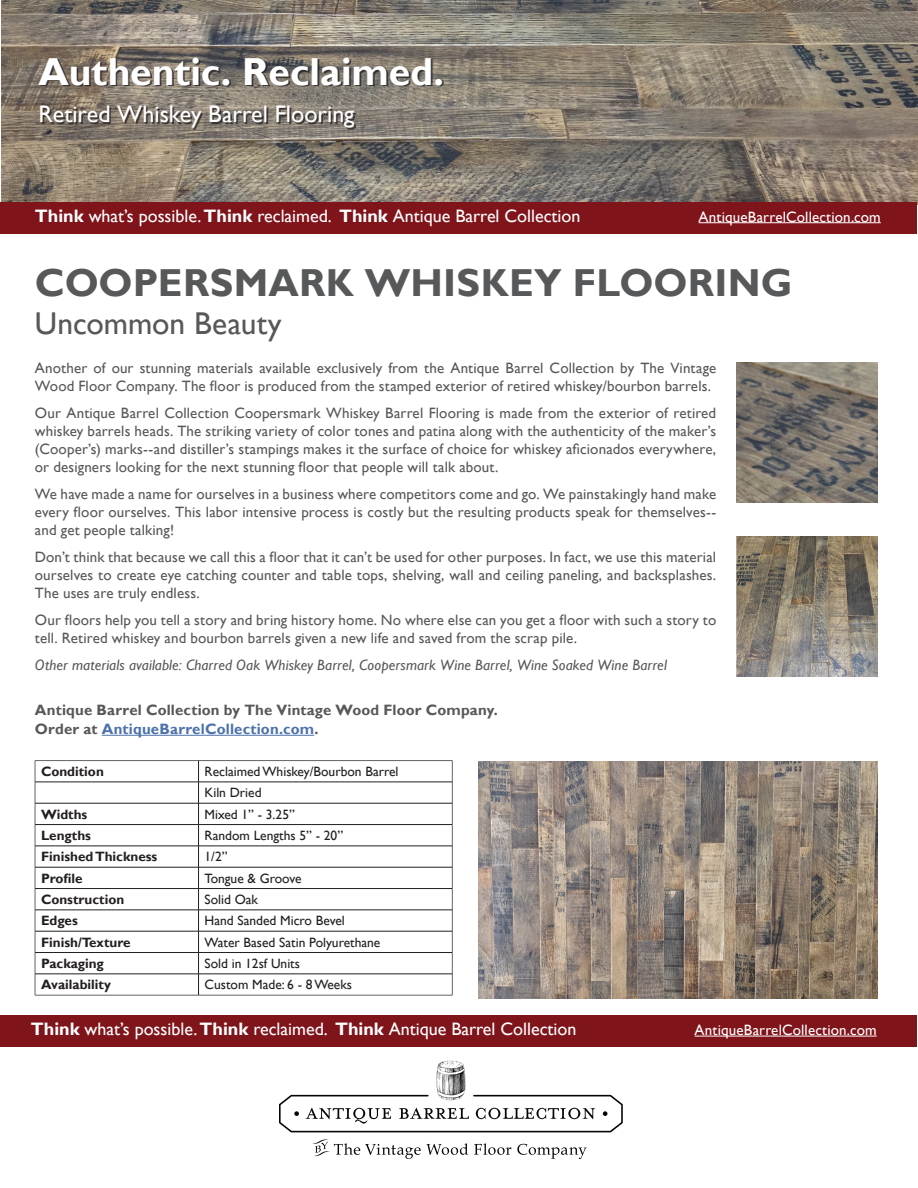
<style>
.page{position:relative;width:918px;height:1188px;background:#fff}
.page>*{position:absolute;margin:0;border:0;box-sizing:border-box;transform-origin:0 0}
.t1{font:700 39px "Gill Sans";letter-spacing:.005em;color:#57585a}
.t2{font:700 39px "Gill Sans";color:#fff}
.t3{font:31.5px "Gill Sans";color:#57585a}
.t4{font:24px "Gill Sans";color:#fff}
.t5{font:18px "Gill Sans";color:#fff}
.t6{font:15px/18px "Gill Sans";letter-spacing:.01em;color:#57585a;text-align:justify}
.t7{font:italic 15px "Gill Sans";letter-spacing:.01em;color:#57585a}
.t8{font:700 15px/19.5px "Gill Sans";letter-spacing:.01em;color:#57585a}
.t9{font:15px "Gill Sans";letter-spacing:.01em;color:#fff}
.t10{font:13.5px/21.3px "Gill Sans";color:#231f20}
.t11{font:700 13.5px "Gill Sans";color:#231f20}
.s1{font-weight:700}
.s2{color:#4d72ac}
</style>
<div class="page">
<img style="left:1px;top:0;width:917px;height:204px">
<hr style="left:102px;top:735px;width:212px;height:1px;background:#4d72ac">
<div style="left:40px;top:59px;width:404px;height:70px;background:#231f20;opacity:.75"></div>
<div style="left:1px;top:202px;width:916px;height:32px;background:#80141b"></div>
<div style="left:1px;top:1016px;width:916px;height:31px;background:#80141b"></div>
<hr style="left:699px;top:222px;width:182px;height:1px;background:#fff">
<img style="left:479px;top:761px;width:399px;height:238px">
<hr style="left:35px;top:760px;width:164px;height:1px;background:#636366">
<hr style="left:199px;top:760px;width:253px;height:1px;background:#636366">
<svg style="left:35px;top:761px;width:1px;height:234px"></svg>
<svg style="left:452px;top:761px;width:1px;height:234px"></svg>
<hr style="left:35px;top:995px;width:164px;height:1px;background:#636366">
<hr style="left:199px;top:995px;width:253px;height:1px;background:#636366">
<hr style="left:35px;top:782px;width:164px;height:1px;background:#231f20">
<hr style="left:199px;top:782px;width:253px;height:1px;background:#231f20">
<hr style="left:35px;top:803px;width:164px;height:1px;background:#231f20">
<hr style="left:199px;top:803px;width:253px;height:1px;background:#231f20">
<hr style="left:35px;top:824px;width:164px;height:1px;background:#231f20">
<hr style="left:199px;top:824px;width:253px;height:1px;background:#231f20">
<hr style="left:35px;top:846px;width:164px;height:1px;background:#231f20">
<hr style="left:199px;top:846px;width:253px;height:1px;background:#231f20">
<hr style="left:35px;top:867px;width:164px;height:1px;background:#231f20">
<hr style="left:199px;top:867px;width:253px;height:1px;background:#231f20">
<hr style="left:35px;top:888px;width:164px;height:1px;background:#231f20">
<hr style="left:199px;top:888px;width:253px;height:1px;background:#231f20">
<hr style="left:35px;top:910px;width:164px;height:1px;background:#231f20">
<hr style="left:199px;top:910px;width:253px;height:1px;background:#231f20">
<hr style="left:35px;top:931px;width:164px;height:1px;background:#231f20">
<hr style="left:199px;top:931px;width:253px;height:1px;background:#231f20">
<hr style="left:35px;top:952px;width:164px;height:1px;background:#231f20">
<hr style="left:199px;top:952px;width:253px;height:1px;background:#231f20">
<hr style="left:35px;top:974px;width:164px;height:1px;background:#231f20">
<hr style="left:199px;top:974px;width:253px;height:1px;background:#231f20">
<svg style="left:198px;top:761px;width:1px;height:234px"></svg>
<img style="left:737px;top:362px;width:141px;height:141px">
<img style="left:737px;top:536px;width:141px;height:141px">
<svg style="left:279px;top:1061px;width:344px;height:71px"></svg>
<svg style="left:313px;top:1139px;width:274px;height:20px"></svg>
<hr style="left:695px;top:1036px;width:182px;height:1px;background:#fff">
<h1 class="t2" style="left:39px;top:48px;width:407px">Authentic. Reclaimed.</h1>
<h3 class="t4" style="left:39px;top:100px;width:317px">Retired Whiskey Barrel Flooring</h3>
<p class="t5" style="left:35px;top:205px;width:547px"><span class="s1">Think</span> what’s possible. <span class="s1">Think</span> reclaimed. <span class="s1">Think</span> Antique Barrel Collection</p>
<p class="t9" style="left:699px;top:208px;width:184px">AntiqueBarrelCollection.com</p>
<h1 class="t1" style="left:35px;top:259px;width:759px">COOPERSMARK WHISKEY FLOORING</h1>
<h2 class="t3" style="left:35px;top:305px;width:248px">Uncommon Beauty</h2>
<p class="t6" style="left:35px;top:359px;width:683px">Another of our stunning materials available exclusively from the Antique Barrel Collection by The Vintage<br>Wood Floor Company. The floor is produced from the stamped exterior of retired whiskey/bourbon barrels.</p>
<p class="t6" style="left:35px;top:404px;width:683px">Our Antique Barrel Collection Coopersmark Whiskey Barrel Flooring is made from the exterior of retired whiskey barrels heads. The striking variety of color tones and patina along with the authenticity of the maker’s (Cooper’s) marks--and distiller’s stampings makes it the surface of choice for whiskey aficionados everywhere, or designers looking for the next stunning floor that people will talk about.</p>
<p class="t6" style="left:35px;top:485px;width:683px">We have made a name for ourselves in a business where competitors come and go. We painstakingly hand make every floor ourselves. This labor intensive process is costly but the resulting products speak for themselves-- and get people talking!</p>
<p class="t6" style="left:35px;top:548px;width:683px">Don’t think that because we call this a floor that it can’t be used for other purposes. In fact, we use this material ourselves to create eye catching counter and table tops, shelving, wall and ceiling paneling, and backsplashes.<br>The uses are truly endless.</p>
<p class="t6" style="left:35px;top:611px;width:683px">Our floors help you tell a story and bring history home. No where else can you get a floor with such a story to tell. Retired whiskey and bourbon barrels given a new life and saved from the scrap pile.</p>
<p class="t7" style="left:35px;top:656px;width:633px">Other materials available: Charred Oak Whiskey Barrel, Coopersmark Wine Barrel, Wine Soaked Wine Barrel</p>
<p class="t8" style="left:35px;top:700px;width:465px">Antique Barrel Collection by The Vintage Wood Floor Company.<br>Order at <span class="s2">AntiqueBarrelCollection.com</span>.</p>
<p class="t11" style="left:41px;top:763px;width:64px">Condition</p>
<p class="t10" style="left:205px;top:761px;width:195px">Reclaimed Whiskey/Bourbon Barrel<br>Kiln Dried</p>
<p class="t11" style="left:41px;top:806px;width:48px">Widths</p>
<p class="t10" style="left:205px;top:804px;width:92px">Mixed 1” - 3.25”</p>
<p class="t11" style="left:41px;top:827px;width:52px">Lengths</p>
<p class="t10" style="left:205px;top:825px;width:140px">Random Lengths 5” - 20”</p>
<p class="t11" style="left:41px;top:849px;width:118px">Finished Thickness</p>
<p class="t10" style="left:205px;top:846px;width:25px">1/2”</p>
<p class="t11" style="left:41px;top:870px;width:43px">Profile</p>
<p class="t10" style="left:205px;top:868px;width:99px">Tongue &amp; Groove</p>
<p class="t11" style="left:41px;top:891px;width:85px">Construction</p>
<p class="t10" style="left:205px;top:889px;width:55px">Solid Oak</p>
<p class="t11" style="left:41px;top:913px;width:38px">Edges</p>
<p class="t10" style="left:205px;top:910px;width:142px">Hand Sanded Micro Bevel</p>
<p class="t11" style="left:41px;top:934px;width:91px">Finish/Texture</p>
<p class="t10" style="left:205px;top:932px;width:177px">Water Based Satin Polyurethane</p>
<p class="t11" style="left:41px;top:955px;width:64px">Packaging</p>
<p class="t10" style="left:205px;top:953px;width:97px">Sold in 12sf Units</p>
<p class="t11" style="left:41px;top:977px;width:71px">Availability</p>
<p class="t10" style="left:205px;top:974px;width:149px">Custom Made: 6 - 8 Weeks</p>
<p class="t5" style="left:31px;top:1018px;width:547px"><span class="s1">Think</span> what’s possible. <span class="s1">Think</span> reclaimed. <span class="s1">Think</span> Antique Barrel Collection</p>
<p class="t9" style="left:695px;top:1021px;width:184px">AntiqueBarrelCollection.com</p>
</div>
